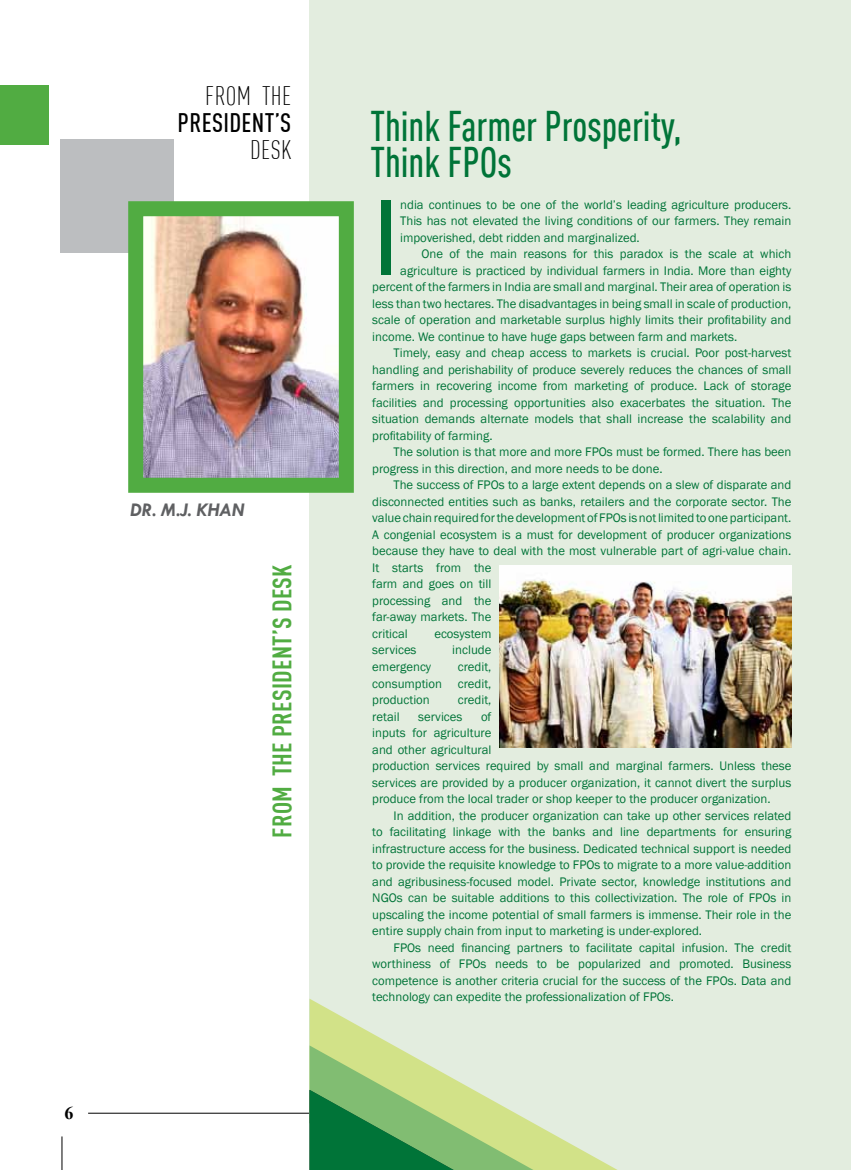
<style>
.page{position:relative;width:851px;height:1170px;background:#fff}
.page>*{position:absolute;margin:0;border:0;box-sizing:border-box;transform-origin:0 0}
.t1{font:111.75px "Franklin Gothic";color:#007438}
.t2{font:500 42px/36px "DIN Cond";color:#007438;scale:.95 1}
.t3{font:700 26.25px "DIN Cond";letter-spacing:.015em;color:#51ac42}
.t4{font:300 26.25px "DIN Cond";letter-spacing:.015em;color:#000}
.t5{font:500 26.25px "DIN Cond";letter-spacing:.015em;color:#000}
.t6{font:italic 700 19.5px "Tw Cen";color:#5f6062}
.t7{font:700 18px "Times New Roman";color:#000}
.t8{font:12.75px/16.5px "Franklin Gothic";color:#007438;text-align:justify}
</style>
<div class="page">
<hr style="left:88px;top:1112px;width:466px;height:1px;background:#000">
<hr style="left:62px;top:1136px;width:1px;height:33px;background:#000">
<div style="left:309px;top:0;width:541px;height:1169px;background:#e3eddf"></div>
<div style="left:0;top:85px;width:49px;height:60px;background:#51ac42"></div>
<div style="left:60px;top:139px;width:114px;height:113px;background:#bcbec0"></div>
<svg style="left:309px;top:999px;width:307px;height:170px"></svg>
<svg style="left:309px;top:1045px;width:224px;height:124px"></svg>
<img style="left:144px;top:217px;width:194px;height:259px">
<div style="left:128px;top:201px;width:226px;height:291px;border:15px solid #51ac42"></div>
<img style="left:500px;top:566px;width:291px;height:181px">
<h3 class="t4" style="left:205px;top:81px;width:88px">FROM THE</h3>
<h3 class="t5" style="left:177px;top:107px;width:115px">PresIdent’s</h3>
<h3 class="t4" style="left:250px;top:135px;width:43px">DESK</h3>
<h3 class="t6" style="left:131px;top:498px;width:115px">DR. M.J. KHAN</h3>
<h3 class="t3" style="left:266px;top:837px;width:275px;rotate:-90deg">From the PresIdent’s desk</h3>
<h3 class="t7" style="left:64px;top:1099px;width:10px">6</h3>
<h2 class="t2" style="left:370px;top:108px;width:329px">Think Farmer Prosperity,<br>Think FPOs</h2>
<h1 class="t1" style="left:372px;top:168px;width:29px">I</h1>
<p class="t8" style="left:400px;top:196px;width:392px">ndia continues to be one of the world’s leading agriculture producers.<br>This has not elevated the living conditions of our farmers. They remain impoverished, debt ridden and marginalized.</p>
<p class="t8" style="left:421px;top:246px;width:371px">One of the main reasons for this paradox is the scale at which</p>
<p class="t8" style="left:400px;top:262px;width:392px">agriculture is practiced by individual farmers in India. More than eighty</p>
<p class="t8" style="left:372px;top:279px;width:420px">percent of the farmers in India are small and marginal. Their area of operation is</p>
<p class="t8" style="left:372px;top:295px;width:420px">less than two hectares. The disadvantages in being small in scale of production,</p>
<p class="t8" style="left:372px;top:312px;width:420px">scale of operation and marketable surplus highly limits their profitability and</p>
<p class="t8" style="left:372px;top:328px;width:366px">income. We continue to have huge gaps between farm and markets.</p>
<p class="t8" style="left:393px;top:345px;width:399px">Timely, easy and cheap access to markets is crucial. Poor post-harvest</p>
<p class="t8" style="left:372px;top:361px;width:420px">handling and perishability of produce severely reduces the chances of small</p>
<p class="t8" style="left:372px;top:378px;width:420px">farmers in recovering income from marketing of produce. Lack of storage</p>
<p class="t8" style="left:372px;top:394px;width:420px">facilities and processing opportunities also exacerbates the situation. The</p>
<p class="t8" style="left:372px;top:411px;width:420px">situation demands alternate models that shall increase the scalability and</p>
<p class="t8" style="left:372px;top:427px;width:122px">profitability of farming.</p>
<p class="t8" style="left:393px;top:444px;width:399px">The solution is that more and more FPOs must be formed. There has been</p>
<p class="t8" style="left:372px;top:460px;width:292px">progress in this direction, and more needs to be done.</p>
<p class="t8" style="left:393px;top:477px;width:399px">The success of FPOs to a large extent depends on a slew of disparate and</p>
<p class="t8" style="left:372px;top:493px;width:420px">disconnected entities such as banks, retailers and the corporate sector. The</p>
<p class="t8" style="left:372px;top:510px;width:420px">value chain required for the development of FPOs is not limited to one participant.</p>
<p class="t8" style="left:372px;top:526px;width:420px">A congenial ecosystem is a must for development of producer organizations</p>
<p class="t8" style="left:372px;top:543px;width:420px">because they have to deal with the most vulnerable part of agri-value chain.</p>
<p class="t8" style="left:372px;top:559px;width:121px">It starts from the</p>
<p class="t8" style="left:372px;top:576px;width:121px">farm and goes on till</p>
<p class="t8" style="left:372px;top:592px;width:121px">processing and the</p>
<p class="t8" style="left:372px;top:609px;width:121px">far-away markets. The</p>
<p class="t8" style="left:372px;top:625px;width:37px">critical</p>
<p class="t8" style="left:434px;top:625px;width:59px">ecosystem</p>
<p class="t8" style="left:372px;top:642px;width:46px">services</p>
<p class="t8" style="left:452px;top:642px;width:41px">include</p>
<p class="t8" style="left:372px;top:658px;width:60px">emergency</p>
<p class="t8" style="left:372px;top:658px;width:121px;text-indent:85px">credit, consumption credit, production</p>
<p class="t8" style="left:457px;top:691px;width:35px">credit,</p>
<p class="t8" style="left:372px;top:708px;width:420px;text-align:left;text-indent:109px">of<br>inputs for agriculture<br>and other agricultural<br>production services required by small and marginal farmers. Unless these services are provided by a producer organization, it cannot divert the surplus produce from the local trader or shop keeper to the producer organization.</p>
<p class="t8" style="left:372px;top:807px;width:420px;text-indent:21px">In addition, the producer organization can take up other services related to facilitating linkage with the banks and line departments for ensuring infrastructure access for the business. Dedicated technical support is needed to provide the requisite knowledge to FPOs to migrate to a more value-addition and agribusiness-focused model. Private sector, knowledge institutions and NGOs can be suitable additions to this collectivization. The role of FPOs in upscaling the income potential of small farmers is immense. Their role in the entire supply chain from input to marketing is under-explored.</p>
<p class="t8" style="left:372px;top:939px;width:420px;text-indent:21px">FPOs need financing partners to facilitate capital infusion. The credit worthiness of FPOs needs to be popularized and promoted. Business competence is another criteria crucial for the success of the FPOs. Data and technology can expedite the professionalization of FPOs.</p>
<p class="t8" style="left:372px;top:708px;width:29px">retail</p>
<p class="t8" style="left:418px;top:708px;width:46px">services</p>
</div>
